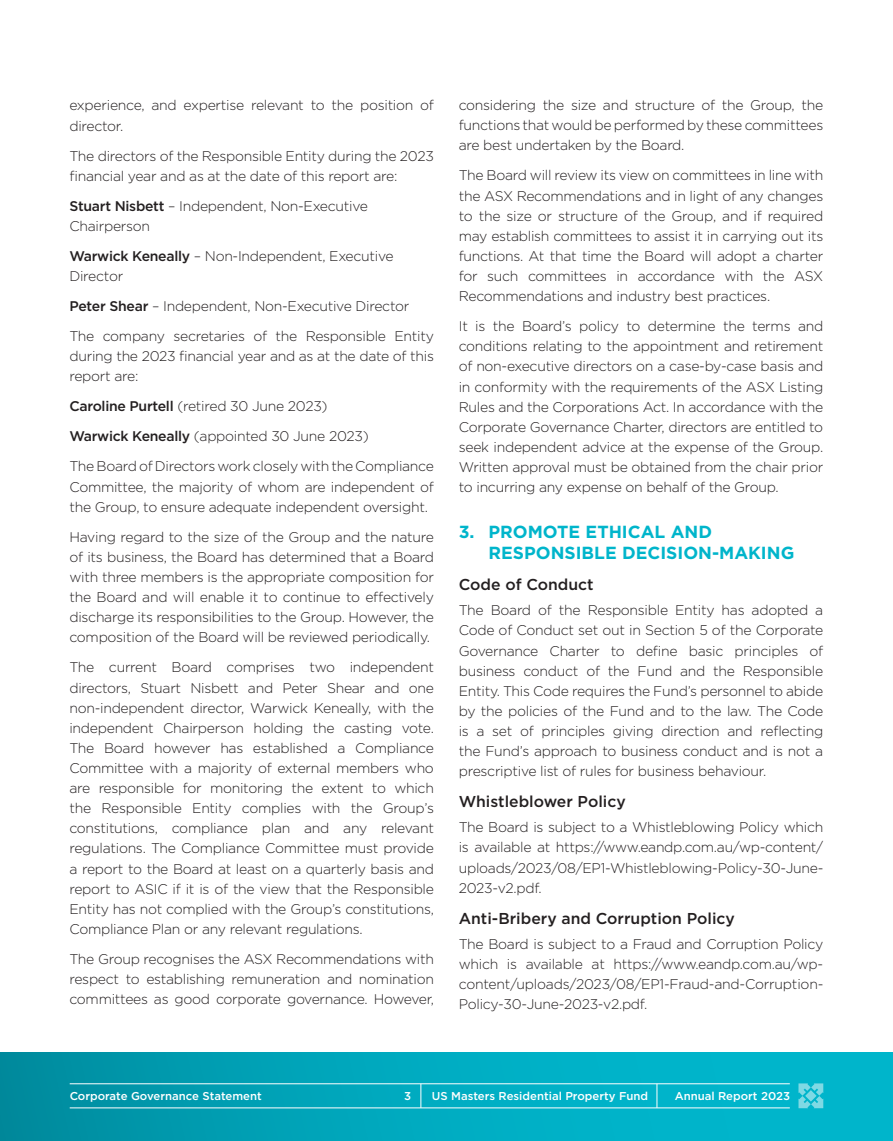
<style>
.page{position:relative;width:893px;height:1141px;background:#fff}
.page>*{position:absolute;margin:0;border:0;box-sizing:border-box;transform-origin:0 0}
.t1{font:700 17.5px/21px "Gotham";color:#00b5cb}
._4_Sub_subhead__black{font:500 15.75px "Gotham";color:#231f20}
.Body_copy{font:300 14px/20.1px "Gotham";letter-spacing:-.02em;color:#231f20;text-align:justify}
.t2{font:500 11.38px "Gotham";color:#fff}
.s1{font-weight:500}
</style>
<div class="page">
<div style="left:0;top:1053px;width:893px;height:88px;background:linear-gradient(to right,#0091a5,#00bed5)"></div>
<hr style="left:70px;top:1083px;width:720px;height:1px;background:#fff">
<svg style="left:657px;top:1084px;width:1px;height:23px"></svg>
<svg style="left:421px;top:1084px;width:1px;height:23px"></svg>
<hr style="left:70px;top:1107px;width:720px;height:1px;background:#fff">
<svg style="left:798px;top:1083px;width:25px;height:25px"></svg>
<p class="Body_copy" style="left:69px;top:95px;width:366px">experience, and expertise relevant to the position of director.</p>
<p class="Body_copy" style="left:69px;top:145px;width:366px">The directors of the Responsible Entity during the 2023 financial year and as at the date of this report are:</p>
<p class="Body_copy" style="left:69px;top:195px;width:300px"><span class="s1">Stuart Nisbett</span> – Independent, Non-Executive<br>Chairperson</p>
<p class="Body_copy" style="left:69px;top:246px;width:326px"><span class="s1">Warwick Keneally</span> – Non-Independent, Executive<br>Director</p>
<p class="Body_copy" style="left:69px;top:296px;width:341px"><span class="s1">Peter Shear</span> – Independent, Non-Executive Director</p>
<p class="Body_copy" style="left:69px;top:326px;width:366px">The company secretaries of the Responsible Entity during the 2023 financial year and as at the date of this report are:</p>
<p class="Body_copy" style="left:69px;top:396px;width:260px"><span class="s1">Caroline Purtell</span> (retired 30 June 2023)</p>
<p class="Body_copy" style="left:69px;top:426px;width:301px"><span class="s1">Warwick Keneally</span> (appointed 30 June 2023)</p>
<p class="Body_copy" style="left:69px;top:456px;width:366px">The Board of Directors work closely with the Compliance Committee, the majority of whom are independent of the Group, to ensure adequate independent oversight.</p>
<p class="Body_copy" style="left:69px;top:526px;width:366px">Having regard to the size of the Group and the nature of its business, the Board has determined that a Board with three members is the appropriate composition for the Board and will enable it to continue to effectively discharge its responsibilities to the Group. However, the composition of the Board will be reviewed periodically.</p>
<p class="Body_copy" style="left:69px;top:657px;width:366px">The current Board comprises two independent directors, Stuart Nisbett and Peter Shear and one non-independent director, Warwick Keneally, with the independent Chairperson holding the casting vote.<br>The Board however has established a Compliance Committee with a majority of external members who are responsible for monitoring the extent to which the Responsible Entity complies with the Group’s constitutions, compliance plan and any relevant regulations. The Compliance Committee must provide a report to the Board at least on a quarterly basis and report to ASIC if it is of the view that the Responsible Entity has not complied with the Group’s constitutions, Compliance Plan or any relevant regulations.</p>
<p class="Body_copy" style="left:69px;top:949px;width:366px">The Group recognises the ASX Recommendations with respect to establishing remuneration and nomination committees as good corporate governance. However,</p>
<p class="Body_copy" style="left:459px;top:95px;width:366px">considering the size and structure of the Group, the functions that would be performed by these committees are best undertaken by the Board.</p>
<p class="Body_copy" style="left:459px;top:165px;width:366px">The Board will review its view on committees in line with the ASX Recommendations and in light of any changes to the size or structure of the Group, and if required may establish committees to assist it in carrying out its functions. At that time the Board will adopt a charter for such committees in accordance with the ASX Recommendations and industry best practices.</p>
<p class="Body_copy" style="left:459px;top:316px;width:366px">It is the Board’s policy to determine the terms and conditions relating to the appointment and retirement of non-executive directors on a case-by-case basis and in conformity with the requirements of the ASX Listing Rules and the Corporations Act. In accordance with the Corporate Governance Charter, directors are entitled to seek independent advice at the expense of the Group.<br>Written approval must be obtained from the chair prior to incurring any expense on behalf of the Group.</p>
<p class="t1" style="left:488px;top:522px;width:307px;text-indent:-30px">3. PROMOTE ETHICAL AND<br>RESPONSIBLE DECISION-MAKING</p>
<p class="_4_Sub_subhead__black" style="left:459px;top:574px;width:136px">Code of Conduct</p>
<p class="Body_copy" style="left:459px;top:600px;width:366px">The Board of the Responsible Entity has adopted a Code of Conduct set out in Section 5 of the Corporate Governance Charter to define basic principles of business conduct of the Fund and the Responsible Entity. This Code requires the Fund’s personnel to abide by the policies of the Fund and to the law. The Code is a set of principles giving direction and reflecting the Fund’s approach to business conduct and is not a prescriptive list of rules for business behaviour.</p>
<p class="_4_Sub_subhead__black" style="left:459px;top:791px;width:168px">Whistleblower Policy</p>
<p class="Body_copy" style="left:459px;top:817px;width:366px">The Board is subject to a Whistleblowing Policy which is available at https://www.eandp.com.au/wp-content/ uploads/2023/08/EP1-Whistleblowing-Policy-30-June-2023-v2.pdf.</p>
<p class="_4_Sub_subhead__black" style="left:459px;top:908px;width:278px">Anti-Bribery and Corruption Policy</p>
<p class="Body_copy" style="left:459px;top:933px;width:366px">The Board is subject to a Fraud and Corruption Policy which is available at https://www.eandp.com.au/wp&shy;content/uploads/2023/08/EP1-Fraud-and-Corruption-Policy-30-June-2023-v2.pdf.</p>
<p class="t2" style="left:70px;top:1088px;width:194px">Corporate Governance Statement</p>
<p class="t2" style="left:404px;top:1088px;width:9px">3</p>
<p class="t2" style="left:432px;top:1088px;width:218px">US Masters Residential Property Fund</p>
<p class="t2" style="left:675px;top:1088px;width:117px">Annual Report 2023</p>
</div>
